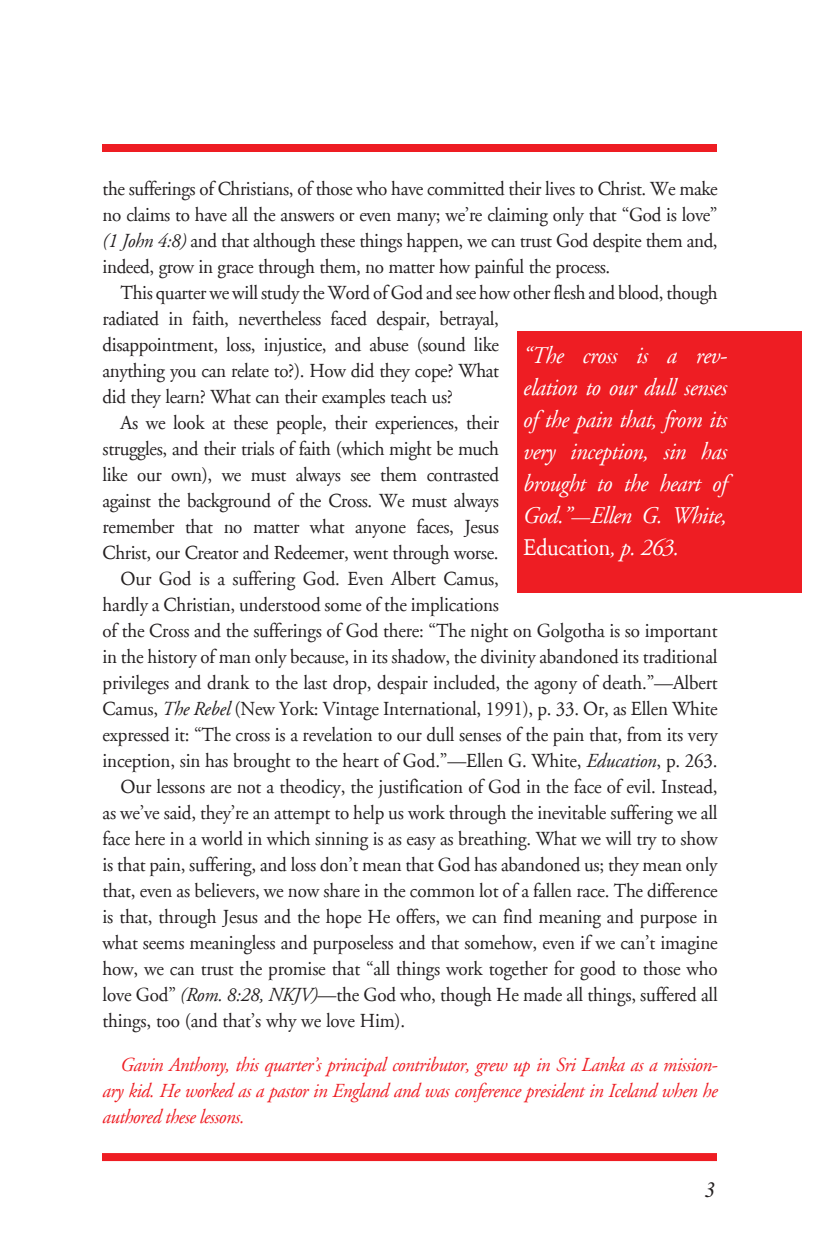
<style>
.page{position:relative;width:819px;height:1260px;background:#fff}
.page>*{position:absolute;margin:0;border:0;box-sizing:border-box;transform-origin:0 0}
.t1{font:italic 24px/32px "Adobe Garamond";letter-spacing:-.02em;color:#fff;text-align:justify;scale:.95 1}
.t2{font:italic 22px "Times New Roman PS Std";color:#231f20}
.t3{font:20px/26px "Adobe Garamond";letter-spacing:-.01em;color:#231f20;text-align:justify;scale:.95 1}
.t4{font:italic 20px/26px "Adobe Garamond";letter-spacing:-.025em;color:#ee1d23;text-align:justify;scale:.95 1}
.s1{font-style:italic}
.s2{font-style:normal;font-size:20px}
.s3{font-style:normal}
</style>
<div class="page">
<div style="left:102px;top:144px;width:615px;height:8px;background:#ee1d23"></div>
<div style="left:102px;top:1153px;width:615px;height:8px;background:#ee1d23"></div>
<div style="left:517px;top:331px;width:285px;height:262px;background:#ee1d23"></div>
<p class="t3" style="left:103px;top:176px;width:649px">the sufferings of Christians, of those who have committed their lives to Christ. We make no claims to have all the answers or even many; we’re claiming only that “God is love” <span class="s1">(1 John 4:8)</span> and that although these things happen, we can trust God despite them and, indeed, grow in grace through them, no matter how painful the process.</p>
<p class="t3" style="left:121px;top:280px;width:630px">This quarter we will study the Word of God and see how other flesh and blood, though</p>
<p class="t3" style="left:103px;top:306px;width:419px">radiated in faith, nevertheless faced despair, betrayal,</p>
<p class="t3" style="left:103px;top:332px;width:419px">disappointment, loss, injustice, and abuse (sound like</p>
<p class="t3" style="left:103px;top:358px;width:419px">anything you can relate to?). How did they cope? What</p>
<p class="t3" style="left:103px;top:384px;width:370px">did they learn? What can their examples teach us?</p>
<p class="t3" style="left:121px;top:410px;width:400px">As we look at these people, their experiences, their</p>
<p class="t3" style="left:103px;top:436px;width:419px">struggles, and their trials of faith (which might be much</p>
<p class="t3" style="left:103px;top:462px;width:419px">like our own), we must always see them contrasted</p>
<p class="t3" style="left:103px;top:488px;width:419px">against the background of the Cross. We must always</p>
<p class="t3" style="left:103px;top:514px;width:419px">remember that no matter what anyone faces, Jesus</p>
<p class="t3" style="left:103px;top:540px;width:418px">Christ, our Creator and Redeemer, went through worse.</p>
<p class="t3" style="left:121px;top:566px;width:400px">Our God is a suffering God. Even Albert Camus,</p>
<p class="t3" style="left:103px;top:592px;width:419px">hardly a Christian, understood some of the implications</p>
<p class="t3" style="left:103px;top:618px;width:649px">of the Cross and the sufferings of God there: “The night on Golgotha is so important</p>
<p class="t3" style="left:103px;top:644px;width:649px">in the history of man only because, in its shadow, the divinity abandoned its traditional</p>
<p class="t3" style="left:103px;top:670px;width:649px">privileges and drank to the last drop, despair included, the agony of death.”—Albert</p>
<p class="t3" style="left:103px;top:696px;width:649px">Camus, <span class="s1">The Rebel</span> (New York: Vintage International, 1991), p. 33. Or, as Ellen White</p>
<p class="t3" style="left:103px;top:722px;width:649px">expressed it: “The cross is a revelation to our dull senses of the pain that, from its very</p>
<p class="t3" style="left:103px;top:748px;width:649px">inception, sin has brought to the heart of God.”—Ellen G. White, <span class="s1">Education</span>, p. 263.</p>
<p class="t3" style="left:121px;top:774px;width:630px">Our lessons are not a theodicy, the justification of God in the face of evil. Instead,</p>
<p class="t3" style="left:103px;top:800px;width:649px">as we’ve said, they’re an attempt to help us work through the inevitable suffering we all</p>
<p class="t3" style="left:103px;top:826px;width:649px">face here in a world in which sinning is as easy as breathing. What we will try to show</p>
<p class="t3" style="left:103px;top:852px;width:649px">is that pain, suffering, and loss don’t mean that God has abandoned us; they mean only</p>
<p class="t3" style="left:103px;top:878px;width:649px">that, even as believers, we now share in the common lot of a fallen race. The difference</p>
<p class="t3" style="left:103px;top:904px;width:649px">is that, through Jesus and the hope He offers, we can find meaning and purpose in</p>
<p class="t3" style="left:103px;top:930px;width:649px">what seems meaningless and purposeless and that somehow, even if we can’t imagine</p>
<p class="t3" style="left:103px;top:956px;width:649px">how, we can trust the promise that “all things work together for good to those who</p>
<p class="t3" style="left:103px;top:982px;width:649px">love God” <span class="s1">(Rom. 8:28, NKJV)</span>—the God who, though He made all things, suffered all</p>
<p class="t3" style="left:103px;top:1008px;width:320px">things, too (and that’s why we love Him).</p>
<p class="t4" style="left:103px;top:1052px;width:649px;text-indent:18px">Gavin Anthony, this quarter’s principal contributor, grew up in Sri Lanka as a mission&shy;ary kid. He worked as a pastor in England and was conference president in Iceland when he authored these lessons.</p>
<p class="t1" style="left:523px;top:340px;width:216px">“The cross is a rev&shy;elation to our dull senses of the pain that, from its very inception, sin has brought to the heart of God.”<span class="s2">—</span>Ellen G. White, <span class="s3">Education</span>, p. 263.</p>
<p class="t2" style="left:705px;top:1178px;width:12px">3</p>
</div>
